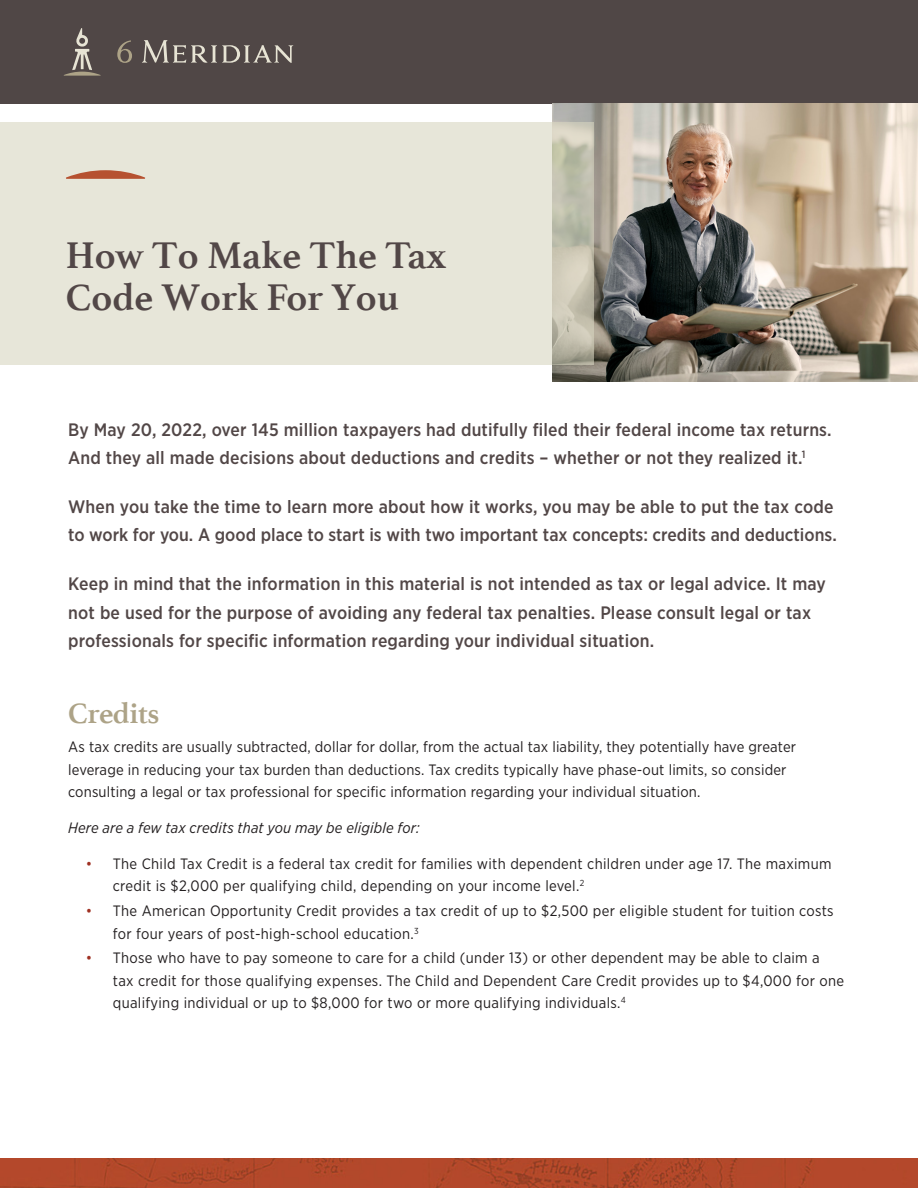
<style>
.page{position:relative;width:918px;height:1188px;background:#fff}
.page>*{position:absolute;margin:0;border:0;box-sizing:border-box;transform-origin:0 0}
.t1{font:700 39px/42px "Athelas";color:#524747}
.Numbers{font:700 30px "Athelas";letter-spacing:-.02em;color:#ada387}
.Intro_paragraph-NB{font:500 18px/28.5px "Gotham Narrow";letter-spacing:.01em;color:#524747}
.t2{font:15px/22.5px "Gotham Narrow";letter-spacing:.02em;color:#231f20}
.t3{font:italic 15px "Gotham Narrow";letter-spacing:.01em;color:#231f20}
.s1{color:#9f3122}
</style>
<div class="page">
<img style="left:0;top:1158px;width:918px;height:30px">
<div style="left:0;top:0;width:918px;height:104px;background:#504746"></div>
<svg style="left:64px;top:28px;width:37px;height:48px"></svg>
<svg style="left:117px;top:40px;width:15px;height:23px"></svg>
<svg style="left:142px;top:40px;width:151px;height:23px"></svg>
<img style="left:553px;top:104px;width:365px;height:277px">
<svg style="left:0;top:123px;width:594px;height:242px;background:#e4e3d5"></svg>
<svg style="left:66px;top:170px;width:79px;height:9px"></svg>
<p class="t1" style="left:66px;top:234px;width:382px">How To Make The Tax<br>Code Work For You</p>
<p class="Intro_paragraph-NB" style="left:68px;top:415px;width:765px">By May 20, 2022, over 145 million taxpayers had dutifully filed their federal income tax returns.<br>And they all made decisions about deductions and credits – whether or not they realized it.<sup>1</sup></p>
<p class="Intro_paragraph-NB" style="left:68px;top:492px;width:770px">When you take the time to learn more about how it works, you may be able to put the tax code to work for you. A good place to start is with two important tax concepts: credits and deductions.</p>
<p class="Intro_paragraph-NB" style="left:68px;top:569px;width:759px">Keep in mind that the information in this material is not intended as tax or legal advice. It may not be used for the purpose of avoiding any federal tax penalties. Please consult legal or tax professionals for specific information regarding your individual situation.</p>
<p class="Numbers" style="left:68px;top:689px;width:92px">Credits</p>
<p class="t2" style="left:68px;top:735px;width:729px">As tax credits are usually subtracted, dollar for dollar, from the actual tax liability, they potentially have greater leverage in reducing your tax burden than deductions. Tax credits typically have phase-out limits, so consider consulting a legal or tax professional for specific information regarding your individual situation.</p>
<p class="t3" style="left:68px;top:819px;width:353px">Here are a few tax credits that you may be eligible for:</p>
<p class="t2" style="left:113px;top:852px;width:720px;text-indent:-27px"><span class="s1">•</span> The Child Tax Credit is a federal tax credit for families with dependent children under age 17. The maximum credit is $2,000 per qualifying child, depending on your income level.<sup>2</sup></p>
<p class="t2" style="left:113px;top:899px;width:722px;text-indent:-27px"><span class="s1">•</span> The American Opportunity Credit provides a tax credit of up to $2,500 per eligible student for tuition costs for four years of post-high-school education.<sup>3</sup></p>
<p class="t2" style="left:113px;top:946px;width:733px;text-indent:-27px"><span class="s1">•</span> Those who have to pay someone to care for a child (under 13) or other dependent may be able to claim a tax credit for those qualifying expenses. The Child and Dependent Care Credit provides up to $4,000 for one qualifying individual or up to $8,000 for two or more qualifying individuals.<sup>4</sup></p>
</div>
